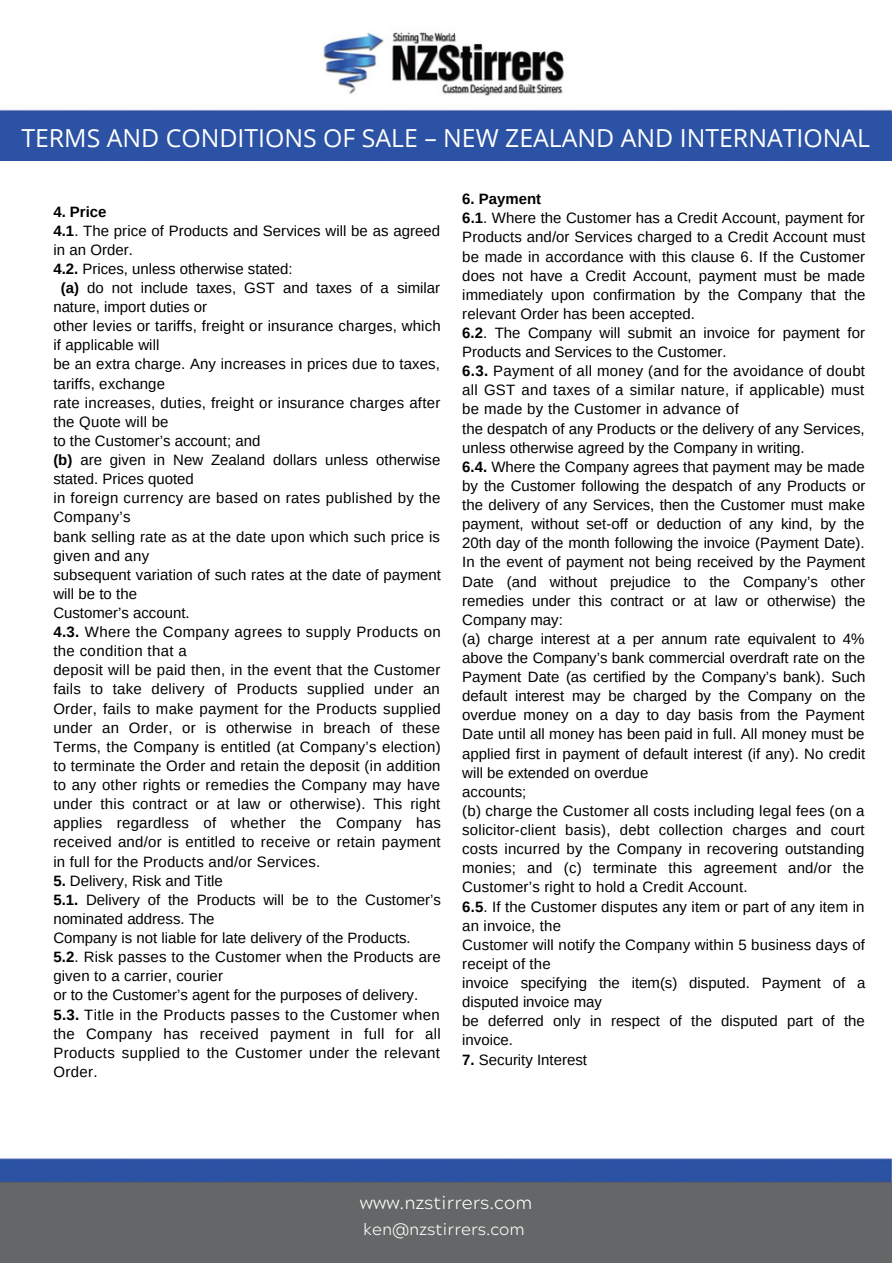
<style>
.page{position:relative;width:893px;height:1264px;background:#fff}
.page>*{position:absolute;margin:0;border:0;box-sizing:border-box;transform-origin:0 0}
.t1{font:24.9px "Open Sans";color:#fff}
.t2{font:300 18.15px "Acherus Grotesque";color:#fff}
.t3{font:300 16.35px "Acherus Grotesque";color:#fff}
.t4{font:15px/19px "Arimo";letter-spacing:.005em;color:#000}
.t5{font:15px "Arimo";letter-spacing:.025em;color:#000}
.t6{font:700 15px "Arimo";color:#000}
.s1{font-weight:700}
</style>
<div class="page">
<img style="left:0;top:32px;width:891px;height:1151px">
<div style="left:0;top:114px;width:891px;height:47px;background:#2b52a4"></div>
<div style="left:0;top:1183px;width:891px;height:78px;background:#646767"></div>
<div style="left:13px;top:181px;width:865px;height:947px;background:#fff"></div>
<h1 class="t1" style="left:21px;top:120px;width:850px">TERMS AND CONDITIONS OF SALE – NEW ZEALAND AND INTERNATIONAL</h1>
<p class="t6" style="left:53px;top:203px;width:55px">4. Price</p>
<p class="t4" style="left:53px;top:221px;width:388px"><span class="s1">4.1</span>. The price of Products and Services will be as agreed</p>
<p class="t4" style="left:53px;top:240px;width:81px">in an Order.</p>
<p class="t4" style="left:53px;top:259px;width:241px"><span class="s1">4.2.</span> Prices, unless otherwise stated:</p>
<p class="t4" style="left:61px;top:278px;width:381px"><span class="s1">(a)</span> do not include taxes, GST and taxes of a similar</p>
<p class="t4" style="left:53px;top:297px;width:155px">nature, import duties or</p>
<p class="t4" style="left:53px;top:316px;width:389px">other levies or tariffs, freight or insurance charges, which</p>
<p class="t4" style="left:53px;top:335px;width:108px">if applicable will</p>
<p class="t4" style="left:53px;top:355px;width:388px">be an extra charge. Any increases in prices due to taxes,</p>
<p class="t4" style="left:53px;top:374px;width:113px">tariffs, exchange</p>
<p class="t4" style="left:53px;top:393px;width:388px">rate increases, duties, freight or insurance charges after</p>
<p class="t4" style="left:53px;top:412px;width:117px">the Quote will be</p>
<p class="t4" style="left:53px;top:431px;width:208px">to the Customer’s account; and</p>
<p class="t4" style="left:53px;top:450px;width:388px"><span class="s1">(b)</span> are given in New Zealand dollars unless otherwise</p>
<p class="t4" style="left:53px;top:469px;width:142px">stated. Prices quoted</p>
<p class="t4" style="left:53px;top:488px;width:389px">in foreign currency are based on rates published by the</p>
<p class="t4" style="left:53px;top:507px;width:79px">Company’s</p>
<p class="t4" style="left:53px;top:527px;width:388px">bank selling rate as at the date upon which such price is</p>
<p class="t4" style="left:53px;top:546px;width:97px">given and any</p>
<p class="t4" style="left:53px;top:565px;width:389px">subsequent variation of such rates at the date of payment</p>
<p class="t4" style="left:53px;top:584px;width:85px">will be to the</p>
<p class="t4" style="left:53px;top:603px;width:138px">Customer’s account.</p>
<p class="t5" style="left:53px;top:623px;width:389px"><span class="s1">4.3.</span> Where the Company agrees to supply Products on</p>
<p class="t5" style="left:53px;top:642px;width:135px">the condition that a</p>
<p class="t4" style="left:53px;top:660px;width:388px">deposit will be paid then, in the event that the Customer</p>
<p class="t4" style="left:53px;top:679px;width:388px">fails to take delivery of Products supplied under an</p>
<p class="t4" style="left:53px;top:699px;width:389px">Order, fails to make payment for the Products supplied</p>
<p class="t4" style="left:53px;top:718px;width:388px">under an Order, or is otherwise in breach of these</p>
<p class="t4" style="left:53px;top:737px;width:389px">Terms, the Company is entitled (at Company’s election)</p>
<p class="t4" style="left:53px;top:756px;width:389px">to terminate the Order and retain the deposit (in addition</p>
<p class="t4" style="left:53px;top:775px;width:388px">to any other rights or remedies the Company may have</p>
<p class="t4" style="left:53px;top:794px;width:388px">under this contract or at law or otherwise). This right</p>
<p class="t4" style="left:53px;top:813px;width:389px">applies regardless of whether the Company has</p>
<p class="t4" style="left:53px;top:832px;width:389px">received and/or is entitled to receive or retain payment</p>
<p class="t4" style="left:53px;top:851px;width:268px">in full for the Products and/or Services.</p>
<p class="t4" style="left:53px;top:871px;width:389px"><span class="s1">5.</span> Delivery, Risk and Title<br><span class="s1">5.1.</span> Delivery of the Products will be to the Customer’s nominated address. The<br>Company is not liable for late delivery of the Products.<br><span class="s1">5.2</span>. Risk passes to the Customer when the Products are given to a carrier, courier<br>or to the Customer’s agent for the purposes of delivery.<br><span class="s1">5.3.</span> Title in the Products passes to the Customer when the Company has received payment in full for all Products supplied to the Customer under the relevant Order.</p>
<p class="t4" style="left:462px;top:189px;width:404px"><span class="s1">6. Payment<br>6.1</span>. Where the Customer has a Credit Account, payment for Products and/or Services charged to a Credit Account must be made in accordance with this clause 6. If the Customer does not have a Credit Account, payment must be made immediately upon confirmation by the Company that the relevant Order has been accepted.<br><span class="s1">6.2</span>. The Company will submit an invoice for payment for Products and Services to the Customer.<br><span class="s1">6.3.</span> Payment of all money (and for the avoidance of doubt all GST and taxes of a similar nature, if applicable) must be made by the Customer in advance of<br>the despatch of any Products or the delivery of any Services, unless otherwise agreed by the Company in writing.<br><span class="s1">6.4.</span> Where the Company agrees that payment may be made by the Customer following the despatch of any Products or the delivery of any Services, then the Customer must make payment, without set-off or deduction of any kind, by the 20th day of the month following the invoice (Payment Date).<br>In the event of payment not being received by the Payment Date (and without prejudice to the Company’s other remedies under this contract or at law or otherwise) the Company may:<br>(a) charge interest at a per annum rate equivalent to 4% above the Company’s bank commercial overdraft rate on the Payment Date (as certified by the Company’s bank). Such default interest may be charged by the Company on the overdue money on a day to day basis from the Payment Date until all money has been paid in full. All money must be applied first in payment of default interest (if any). No credit will be extended on overdue<br>accounts;<br>(b) charge the Customer all costs including legal fees (on a solicitor-client basis), debt collection charges and court costs incurred by the Company in recovering outstanding monies; and (c) terminate this agreement and/or the Customer’s right to hold a Credit Account.<br><span class="s1">6.5</span>. If the Customer disputes any item or part of any item in an invoice, the<br>Customer will notify the Company within 5 business days of receipt of the<br>invoice specifying the item(s) disputed. Payment of a disputed invoice may<br>be deferred only in respect of the disputed part of the invoice.</p>
<p class="t4" style="left:462px;top:1049px;width:126px"><span class="s1">7.</span> Security Interest</p>
<p class="t2" style="left:360px;top:1195px;width:174px">www.nzstirrers.com</p>
<p class="t3" style="left:363px;top:1222px;width:163px">ken@nzstirrers.com</p>
</div>
